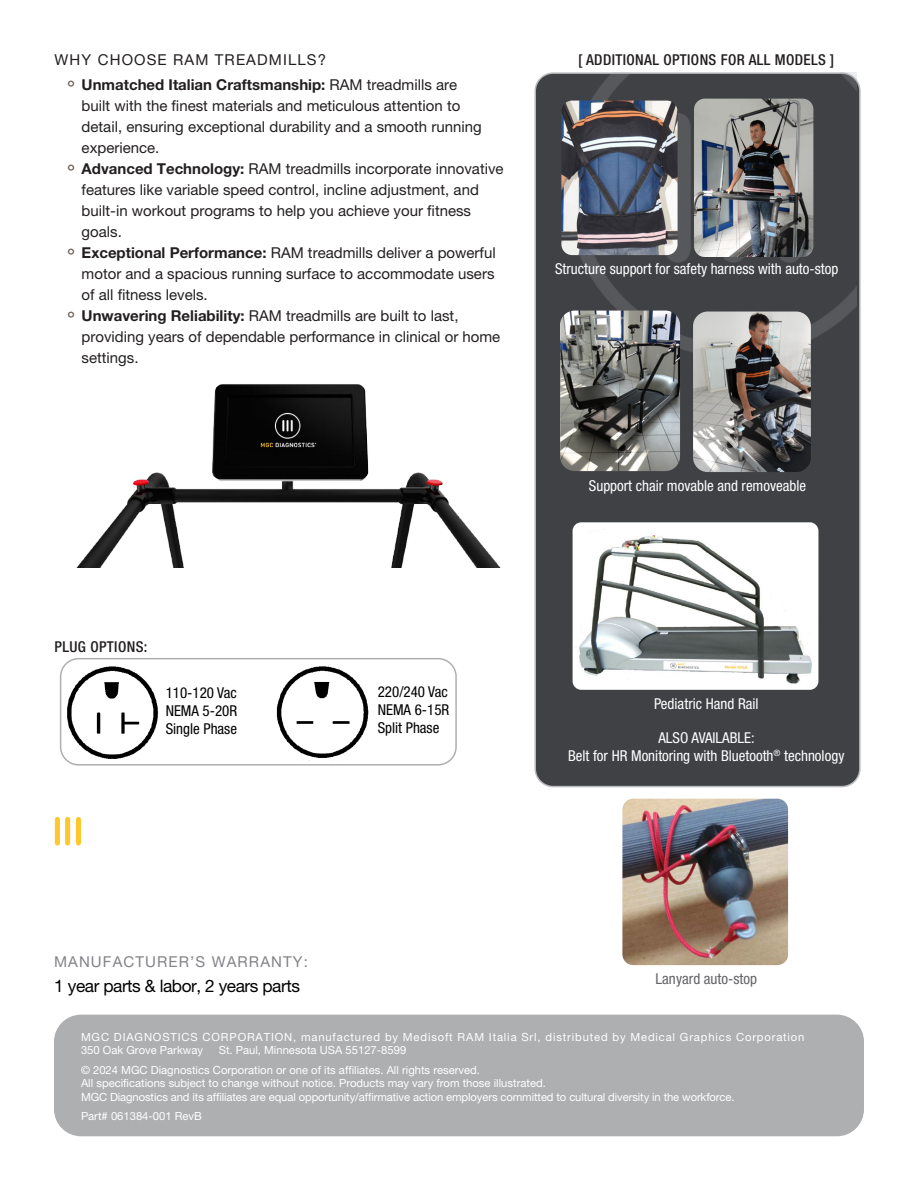
<style>
.page{position:relative;width:918px;height:1188px;background:#fff}
.page>*{position:absolute;margin:0;border:0;box-sizing:border-box;transform-origin:0 0}
.Body_Text{font:17.25px "Helvetica Neue LT Pro";letter-spacing:-.025em;color:#000}
.bodyhead_-_all_caps_brown{font:15px/21px "Helvetica Neue LT Pro";color:#231f20}
.t1{font:condensed 15px/18px "Helvetica Neue LT Pro";color:#fff;text-align:center}
.t2{font:condensed 15px/18px "Helvetica Neue LT Pro";color:#000;text-align:justify}
.t3{font:500 condensed 15px "Helvetica Neue LT Pro";letter-spacing:.025em;color:#231f20}
.bodyhead_-_all_caps_grey{font:15px "Helvetica Neue LT Pro";letter-spacing:.075em;color:#838388}
.bodyhead_-_all_caps_brown-2{font:15px "Helvetica Neue LT Pro";letter-spacing:.075em;color:#231f20}
.t4{font:condensed 15px "Helvetica Neue LT Pro";color:#636366}
.address_block{font:11.25px/13.5px "Helvetica Neue LT Pro";color:#fff}
.address_block-2{font:11.25px/13.5px "Helvetica Neue LT Pro";letter-spacing:.075em;color:#fff}
.s1{font-size:27px;color:#675b52}
.s2{font-weight:700}
</style>
<div class="page">
<div style="left:54px;top:1015px;width:810px;height:121px;background:#aeafb1;border-radius:27px"></div>
<img style="left:59px;top:662px;width:100px;height:99px">
<div style="left:55px;top:819px;width:5px;height:24px;background:#fec82d"></div>
<div style="left:65px;top:819px;width:5px;height:24px;background:#fec82d"></div>
<div style="left:76px;top:819px;width:5px;height:24px;background:#fec82d"></div>
<img style="left:276px;top:666px;width:93px;height:92px">
<div style="left:60px;top:658px;width:397px;height:108px;border:2px solid #aeafb1;border-radius:18px"></div>
<img style="left:77px;top:384px;width:423px;height:183px">
<div style="left:535px;top:73px;width:325px;height:714px;background:#404145;border-radius:18px"></div>
<div style="left:534px;top:72px;width:327px;height:715px;border:2px solid #aeafb1;border-radius:18px"></div>
<img style="left:573px;top:522px;width:245px;height:168px">
<img style="left:567px;top:72px;width:290px;height:280px">
<img style="left:561px;top:101px;width:117px;height:154px">
<img style="left:694px;top:99px;width:119px;height:158px">
<img style="left:560px;top:311px;width:120px;height:160px">
<img style="left:693px;top:312px;width:118px;height:160px">
<img style="left:622px;top:799px;width:166px;height:166px">
<p class="bodyhead_-_all_caps_brown-2" style="left:55px;top:50px;width:273px">WHY CHOOSE RAM TREADMILLS?</p>
<p class="bodyhead_-_all_caps_brown" style="left:82px;top:74px;width:402px;text-indent:-14px"><span class="s1">˚</span> <span class="s2">Unmatched Italian Craftsmanship:</span> RAM treadmills are built with the finest materials and meticulous attention to detail, ensuring exceptional durability and a smooth running experience.</p>
<p class="bodyhead_-_all_caps_brown" style="left:82px;top:158px;width:423px;text-indent:-14px"><span class="s1">˚</span> <span class="s2">Advanced Technology:</span> RAM treadmills incorporate innovative features like variable speed control, incline adjustment, and built-in workout programs to help you achieve your fitness goals.</p>
<p class="bodyhead_-_all_caps_brown" style="left:82px;top:242px;width:416px;text-align:justify;text-indent:-14px"><span class="s1">˚</span> <span class="s2">Exceptional Performance:</span> RAM treadmills deliver a powerful motor and a spacious running surface to accommodate users of all fitness levels.</p>
<p class="bodyhead_-_all_caps_brown" style="left:82px;top:305px;width:420px;text-indent:-14px"><span class="s1">˚</span> <span class="s2">Unwavering Reliability:</span> RAM treadmills are built to last, providing years of dependable performance in clinical or home settings.</p>
<p class="t3" style="left:578px;top:50px;width:258px">[ ADDITIONAL OPTIONS FOR ALL MODELS ]</p>
<p class="t1" style="left:555px;top:260px;width:285px">Structure support for safety harness with auto-stop</p>
<p class="t1" style="left:589px;top:477px;width:219px">Support chair movable and removeable</p>
<p class="t3" style="left:55px;top:638px;width:94px">PLUG OPTIONS:</p>
<p class="t2" style="left:166px;top:683px;width:73px">110-120 Vac NEMA 5-20R Single Phase</p>
<p class="t2" style="left:378px;top:682px;width:73px">220/240 Vac NEMA 6-15R Split Phase</p>
<p class="t1" style="left:654px;top:695px;width:106px">Pediatric Hand Rail</p>
<p class="t1" style="left:568px;top:729px;width:278px">ALSO AVAILABLE:<br>Belt for HR Monitoring with Bluetooth<sup>®</sup> technology</p>
<p class="bodyhead_-_all_caps_grey" style="left:54px;top:953px;width:255px">MANUFACTURER’S WARRANTY:</p>
<p class="Body_Text" style="left:54px;top:975px;width:247px">1 year parts &amp; labor, 2 years parts</p>
<p class="t4" style="left:656px;top:970px;width:103px">Lanyard auto-stop</p>
<p class="address_block-2" style="left:81px;top:1030px;width:725px">MGC DIAGNOSTICS CORPORATION, manufactured by Medisoft RAM Italia Srl, distributed by Medical Graphics Corporation<br>350 Oak Grove Parkway</p>
<p class="address_block" style="left:219px;top:1043px;width:189px">St. Paul, Minnesota USA 55127-8599</p>
<p class="address_block" style="left:81px;top:1063px;width:655px">© 2024 MGC Diagnostics Corporation or one of its affiliates. All rights reserved.<br>All specifications subject to change without notice. Products may vary from those illustrated.<br>MGC Diagnostics and its affiliates are equal opportunity/affirmative action employers committed to cultural diversity in the workforce.</p>
<p class="address_block" style="left:81px;top:1109px;width:122px">Part# 061384-001 RevB</p>
</div>
